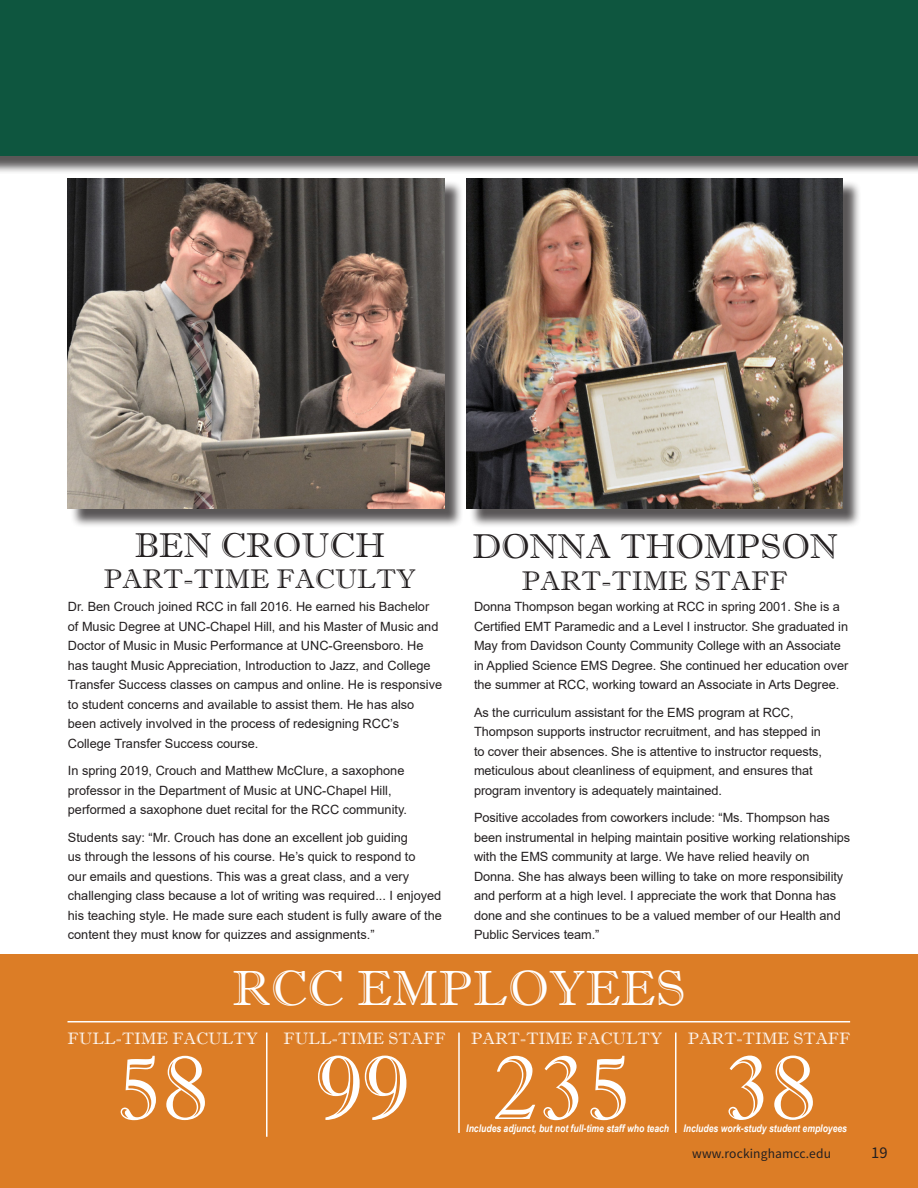
<style>
.page{position:relative;width:918px;height:1188px;background:#fff}
.page>*{position:absolute;margin:0;border:0;box-sizing:border-box;transform-origin:0 0}
.t1{font:90px "Imprint MT Shadow";letter-spacing:.01em;color:#fff}
.t2{font:49.5px "Imprint MT Shadow";letter-spacing:.01em;color:#fff}
.t3{font:34.5px "Imprint MT Shadow";letter-spacing:.01em;color:#231f20}
.t4{font:27px "Imprint MT Shadow";letter-spacing:.01em;color:#231f20}
.t5{font:16.5px "Imprint MT Shadow";letter-spacing:.01em;color:#fff}
.t6{font:16.5px "Source Sans Pro";color:#231f20}
.t7{font:13.5px "Source Sans Pro";letter-spacing:.01em;color:#231f20}
.Text_for_stories{font:12.75px/19.5px "Arial";letter-spacing:-.005em;color:#231f20}
.Text_for_stories-2{font:italic 700 10.5px "Arial Narrow";color:#fff}
</style>
<div class="page">
<div style="left:0;top:955px;width:918px;height:233px;background:#dc7d26"></div>
<div style="left:0;top:0;width:918px;height:175px;background:#231f20;opacity:.75"></div>
<div style="left:0;top:0;width:918px;height:156px;background:#0e563f"></div>
<div style="left:469px;top:181px;width:393px;height:347px;background:#231f20;opacity:.75"></div>
<img style="left:466px;top:178px;width:377px;height:331px">
<div style="left:70px;top:181px;width:393px;height:347px;background:#231f20;opacity:.75"></div>
<img style="left:68px;top:178px;width:376px;height:331px">
<hr style="left:266px;top:1033px;width:2px;height:104px;background:#fff">
<hr style="left:458px;top:1033px;width:2px;height:100px;background:#fff">
<hr style="left:675px;top:1033px;width:1px;height:100px;background:#fff">
<hr style="left:68px;top:1021px;width:782px;height:1px;background:#fff">
<p class="t3" style="left:135px;top:525px;width:252px">BEN CROUCH</p>
<p class="t4" style="left:104px;top:563px;width:314px">PART-TIME FACULTY</p>
<p class="Text_for_stories" style="left:68px;top:597px;width:376px">Dr. Ben Crouch joined RCC in fall 2016. He earned his Bachelor of Music Degree at UNC-Chapel Hill, and his Master of Music and Doctor of Music in Music Performance at UNC-Greensboro. He has taught Music Appreciation, Introduction to Jazz, and College Transfer Success classes on campus and online. He is responsive to student concerns and available to assist them. He has also been actively involved in the process of redesigning RCC’s College Transfer Success course.</p>
<p class="Text_for_stories" style="left:68px;top:761px;width:341px">In spring 2019, Crouch and Matthew McClure, a saxophone professor in the Department of Music at UNC-Chapel Hill, performed a saxophone duet recital for the RCC community.</p>
<p class="Text_for_stories" style="left:68px;top:827px;width:376px">Students say: “Mr. Crouch has done an excellent job guiding<br>us through the lessons of his course. He’s quick to respond to<br>our emails and questions. This was a great class, and a very challenging class because a lot of writing was required... I enjoyed his teaching style. He made sure each student is fully aware of the content they must know for quizzes and assignments.”</p>
<p class="t2" style="left:233px;top:959px;width:455px">RCC EMPLOYEES</p>
<p class="t5" style="left:68px;top:1029px;width:192px">FULL-TIME FACULTY</p>
<p class="t5" style="left:284px;top:1029px;width:164px">FULL-TIME STAFF</p>
<p class="t5" style="left:471px;top:1029px;width:192px">PART-TIME FACULTY</p>
<p class="t5" style="left:688px;top:1029px;width:164px">PART-TIME STAFF</p>
<p class="t1" style="left:115px;top:1035px;width:94px">58</p>
<p class="t1" style="left:316px;top:1035px;width:94px">99</p>
<p class="Text_for_stories-2" style="left:466px;top:1120px;width:204px">Includes adjunct, but not full-time staff who teach</p>
<p class="t3" style="left:472px;top:526px;width:368px">DONNA THOMPSON</p>
<p class="t4" style="left:522px;top:565px;width:268px">PART-TIME STAFF</p>
<p class="Text_for_stories" style="left:474px;top:597px;width:376px">Donna Thompson began working at RCC in spring 2001. She is a Certified EMT Paramedic and a Level I instructor. She graduated in May from Davidson County Community College with an Associate in Applied Science EMS Degree. She continued her education over the summer at RCC, working toward an Associate in Arts Degree.</p>
<p class="Text_for_stories" style="left:474px;top:702px;width:350px">As the curriculum assistant for the EMS program at RCC, Thompson supports instructor recruitment, and has stepped in to cover their absences. She is attentive to instructor requests, meticulous about cleanliness of equipment, and ensures that program inventory is adequately maintained.</p>
<p class="Text_for_stories" style="left:474px;top:808px;width:378px">Positive accolades from coworkers include: “Ms. Thompson has been instrumental in helping maintain positive working relationships with the EMS community at large. We have relied heavily on Donna. She has always been willing to take on more responsibility and perform at a high level. I appreciate the work that Donna has done and she continues to be a valued member of our Health and Public Services team.”</p>
<p class="t1" style="left:723px;top:1035px;width:94px">38</p>
<p class="t1" style="left:492px;top:1035px;width:141px">235</p>
<p class="Text_for_stories-2" style="left:683px;top:1120px;width:165px">Includes work-study student employees</p>
<p class="t7" style="left:692px;top:1145px;width:140px">www.rockinghamcc.edu</p>
<p class="t6" style="left:871px;top:1142px;width:18px">19</p>
</div>
